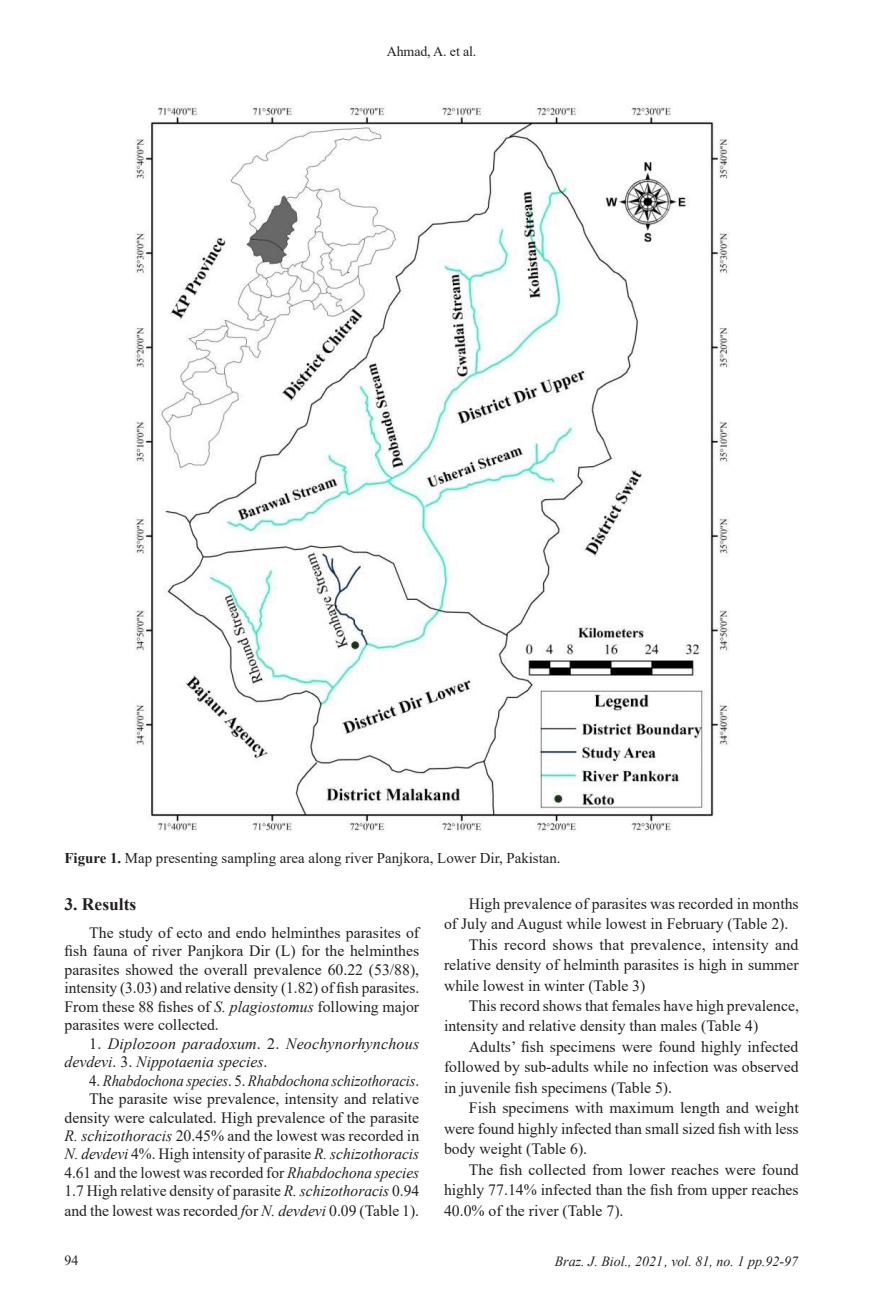
<style>
.page{position:relative;width:893px;height:1315px;background:#fff}
.page>*{position:absolute;margin:0;border:0;box-sizing:border-box;transform-origin:0 0}
.Heading1{font:700 17.5px "Times New Roman";color:#231f20}
.Paragraph{font:15.75px/20.5px "Times New Roman";color:#231f20;text-align:justify}
.Paragraph-2{font:italic 15.75px/18.4px "Times New Roman";color:#231f20}
.Paragraph-3{font:italic 15.75px "Times New Roman";color:#231f20;scale:.94 1}
.FigureCaption{font:14.88px "Times New Roman";color:#231f20}
.t1{font:italic 14px "Times New Roman";color:#231f20}
.t2{font:14px "Times New Roman";letter-spacing:-.01em;color:#231f20}
.s1{font-weight:700}
.s2{font-style:italic}
.s3{font-style:normal}
</style>
<div class="page">
<img style="left:135px;top:105px;width:595px;height:727px">
<p class="t2" style="left:387px;top:42px;width:91px">Ahmad, A. et al.</p>
<p class="FigureCaption" style="left:64px;top:848px;width:498px"><span class="s1">Figure 1.</span> Map presenting sampling area along river Panjkora, Lower Dir, Pakistan.</p>
<p class="Heading1" style="left:64px;top:891px;width:73px">3. Results</p>
<p class="Paragraph" style="left:64px;top:923px;width:356px;line-height:18.4px;text-indent:25px">The study of ecto and endo helminthes parasites of fish fauna of river Panjkora Dir (L) for the helminthes parasites showed the overall prevalence 60.22 (53/88), intensity (3.03) and relative density (1.82) of fish parasites.<br>From these 88 fishes of <span class="s2">S. plagiostomus</span> following major parasites were collected.</p>
<p class="Paragraph-2" style="left:64px;top:1034px;width:356px;text-indent:25px"><span class="s3">1.</span> Diplozoon paradoxum<span class="s3">. 2.</span> Neochynorhynchous devdevi<span class="s3">. 3.</span> Nippotaenia species<span class="s3">.</span></p>
<p class="Paragraph-3" style="left:89px;top:1069px;width:352px"><span class="s3">4.</span> Rhabdochona species<span class="s3">. 5.</span> Rhabdochona schizothoracis<span class="s3">.</span></p>
<p class="Paragraph" style="left:64px;top:1089px;width:356px;line-height:18.6px;text-indent:25px">The parasite wise prevalence, intensity and relative density were calculated. High prevalence of the parasite <span class="s2">R. schizothoracis</span> 20.45% and the lowest was recorded in <span class="s2">N. devdevi</span> 4%. High intensity of parasite <span class="s2">R. schizothoracis </span>4.61 and the lowest was recorded for <span class="s2">Rhabdochona species </span>1.7 High relative density of parasite <span class="s2">R. schizothoracis</span> 0.94 and the lowest was recorded <span class="s2">f</span>or <span class="s2">N. devdevi</span> 0.09 (Table 1).</p>
<p class="Paragraph" style="left:444px;top:892px;width:356px;text-indent:25px">High prevalence of parasites was recorded in months of July and August while lowest in February (Table 2).</p>
<p class="Paragraph" style="left:444px;top:933px;width:356px;text-indent:25px">This record shows that prevalence, intensity and relative density of helminth parasites is high in summer while lowest in winter (Table 3)</p>
<p class="Paragraph" style="left:444px;top:995px;width:356px;text-indent:25px">This record shows that females have high prevalence, intensity and relative density than males (Table 4)</p>
<p class="Paragraph" style="left:444px;top:1036px;width:356px;text-indent:25px">Adults’ fish specimens were found highly infected followed by sub-adults while no infection was observed in juvenile fish specimens (Table 5).</p>
<p class="Paragraph" style="left:444px;top:1097px;width:356px;text-indent:25px">Fish specimens with maximum length and weight were found highly infected than small sized fish with less body weight (Table 6).</p>
<p class="Paragraph" style="left:444px;top:1158px;width:356px;text-indent:25px">The fish collected from lower reaches were found highly 77.14% infected than the fish from upper reaches 40.0% of the river (Table 7).</p>
<p class="t1" style="left:555px;top:1251px;width:245px">Braz. J. Biol., 2021 , vol. 81, no. 1 pp.92-97</p>
</div>
